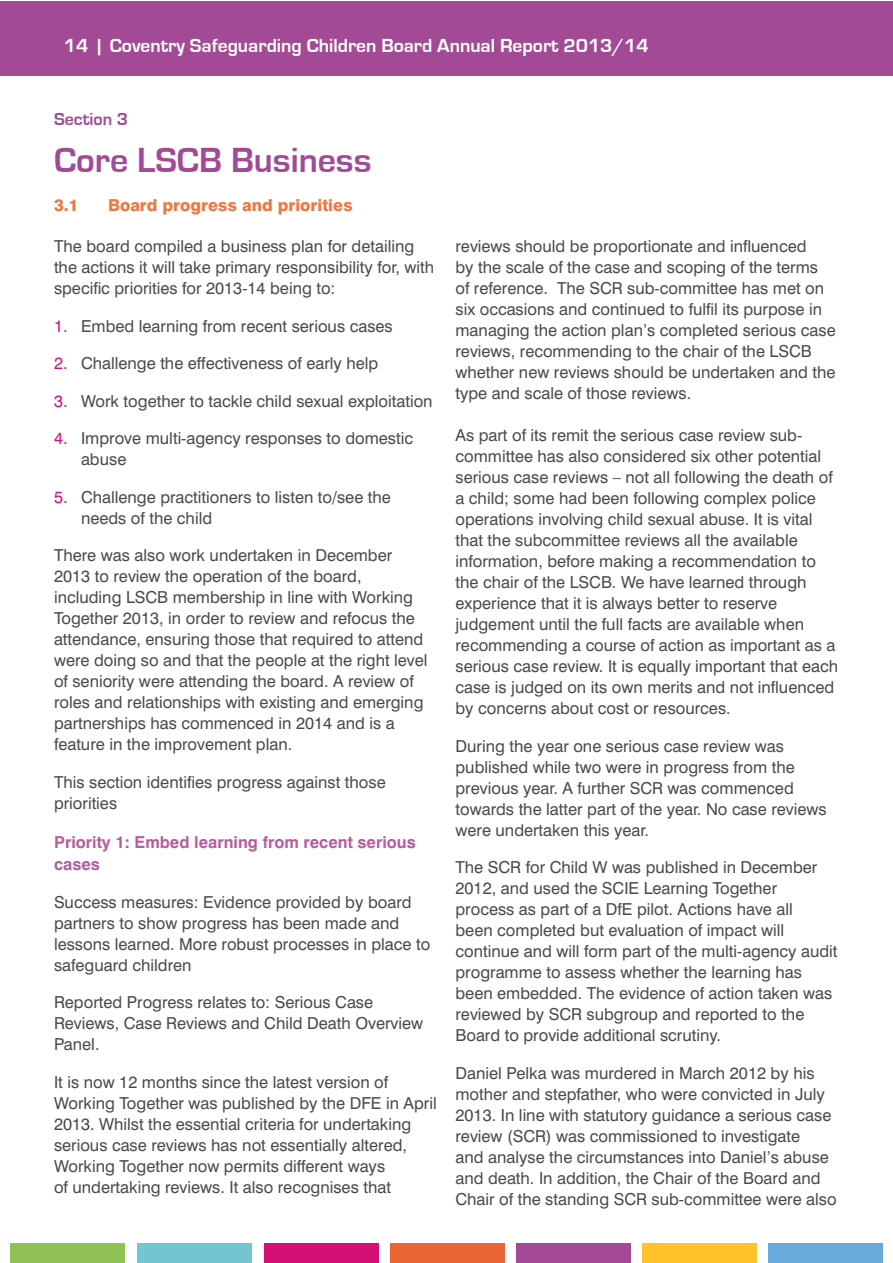
<style>
.page{position:relative;width:893px;height:1263px;background:#fff}
.page>*{position:absolute;margin:0;border:0;box-sizing:border-box;transform-origin:0 0}
.t1{font:700 36px "Eurostile";color:#a24a96}
.t2{font:700 19.5px "Eurostile";color:#fff}
.t3{font:700 18px "Eurostile";color:#a24a96}
.t4{font:16.5px/21px "Swiss 721 BT";color:#4a4a49}
.t5{font:700 16.5px/22.5px "Swiss 721 BT";color:#b65da0}
.t6{font:800 16.5px "Swiss 721 BT";color:#ef7744}
.s1{color:#d41176}
</style>
<div class="page">
<div style="left:0;top:1px;width:892px;height:75px;background:#a24a96"></div>
<div style="left:10px;top:1244px;width:115px;height:19px;background:#8fc154"></div>
<div style="left:137px;top:1244px;width:115px;height:19px;background:#71c6cf"></div>
<div style="left:264px;top:1244px;width:115px;height:19px;background:#d50f76"></div>
<div style="left:390px;top:1244px;width:115px;height:19px;background:#eb6634"></div>
<div style="left:516px;top:1244px;width:114px;height:19px;background:#a24895"></div>
<div style="left:642px;top:1244px;width:115px;height:19px;background:#fdc329"></div>
<div style="left:768px;top:1244px;width:115px;height:19px;background:#68aadc"></div>
<p class="t2" style="left:64px;top:37px;width:586px">14 | Coventry Safeguarding Children Board Annual Report 2013/14</p>
<p class="t3" style="left:54px;top:110px;width:76px">Section 3</p>
<h1 class="t1" style="left:54px;top:143px;width:319px">Core LSCB Business</h1>
<p class="t6" style="left:54px;top:195px;width:26px">3.1</p>
<p class="t6" style="left:108px;top:195px;width:246px">Board progress and priorities</p>
<p class="t4" style="left:54px;top:235px;width:382px">The board compiled a business plan for detailing the actions it will take primary responsibility for, with specific priorities for 2013-14 being to:</p>
<p class="t4" style="left:54px;top:315px;width:340px"><span class="s1">1.</span> Embed learning from recent serious cases</p>
<p class="t4" style="left:54px;top:353px;width:326px"><span class="s1">2.</span> Challenge the effectiveness of early help</p>
<p class="t4" style="left:54px;top:390px;width:380px"><span class="s1">3.</span> Work together to tackle child sexual exploitation</p>
<p class="t4" style="left:81px;top:428px;width:334px;text-indent:-27px"><span class="s1">4.</span> Improve multi-agency responses to domestic abuse</p>
<p class="t4" style="left:81px;top:486px;width:311px;text-indent:-27px"><span class="s1">5.</span> Challenge practitioners to listen to/see the needs of the child</p>
<p class="t4" style="left:54px;top:545px;width:375px">There was also work undertaken in December 2013 to review the operation of the board, including LSCB membership in line with Working Together 2013, in order to review and refocus the attendance, ensuring those that required to attend were doing so and that the people at the right level of seniority were attending the board. A review of roles and relationships with existing and emerging partnerships has commenced in 2014 and is a feature in the improvement plan.</p>
<p class="t4" style="left:54px;top:771px;width:333px">This section identifies progress against those priorities</p>
<p class="t5" style="left:54px;top:830px;width:363px">Priority 1: Embed learning from recent serious cases</p>
<p class="t4" style="left:54px;top:891px;width:378px">Success measures: Evidence provided by board partners to show progress has been made and lessons learned. More robust processes in place to safeguard children</p>
<p class="t4" style="left:54px;top:992px;width:371px">Reported Progress relates to: Serious Case<br>Reviews, Case Reviews and Child Death Overview<br>Panel.</p>
<p class="t4" style="left:54px;top:1071px;width:384px">It is now 12 months since the latest version of Working Together was published by the DFE in April 2013. Whilst the essential criteria for undertaking serious case reviews has not essentially altered, Working Together now permits different ways<br>of undertaking reviews. It also recognises that</p>
<p class="t4" style="left:455px;top:236px;width:382px">reviews should be proportionate and influenced<br>by the scale of the case and scoping of the terms of reference. The SCR sub-committee has met on six occasions and continued to fulfil its purpose in managing the action plan’s completed serious case reviews, recommending to the chair of the LSCB whether new reviews should be undertaken and the type and scale of those reviews.</p>
<p class="t4" style="left:455px;top:425px;width:384px">As part of its remit the serious case review sub&shy;committee has also considered six other potential serious case reviews – not all following the death of a child; some had been following complex police operations involving child sexual abuse. It is vital that the subcommittee reviews all the available information, before making a recommendation to the chair of the LSCB. We have learned through experience that it is always better to reserve judgement until the full facts are available when recommending a course of action as important as a serious case review. It is equally important that each case is judged on its own merits and not influenced by concerns about cost or resources.</p>
<p class="t4" style="left:455px;top:735px;width:373px">During the year one serious case review was published while two were in progress from the previous year. A further SCR was commenced towards the latter part of the year. No case reviews were undertaken this year.</p>
<p class="t4" style="left:455px;top:857px;width:384px">The SCR for Child W was published in December 2012, and used the SCIE Learning Together process as part of a DfE pilot. Actions have all<br>been completed but evaluation of impact will continue and will form part of the multi-agency audit programme to assess whether the learning has been embedded. The evidence of action taken was reviewed by SCR subgroup and reported to the Board to provide additional scrutiny.</p>
<p class="t4" style="left:455px;top:1062px;width:383px">Daniel Pelka was murdered in March 2012 by his mother and stepfather, who were convicted in July 2013. In line with statutory guidance a serious case review (SCR) was commissioned to investigate<br>and analyse the circumstances into Daniel’s abuse and death. In addition, the Chair of the Board and Chair of the standing SCR sub-committee were also</p>
</div>
